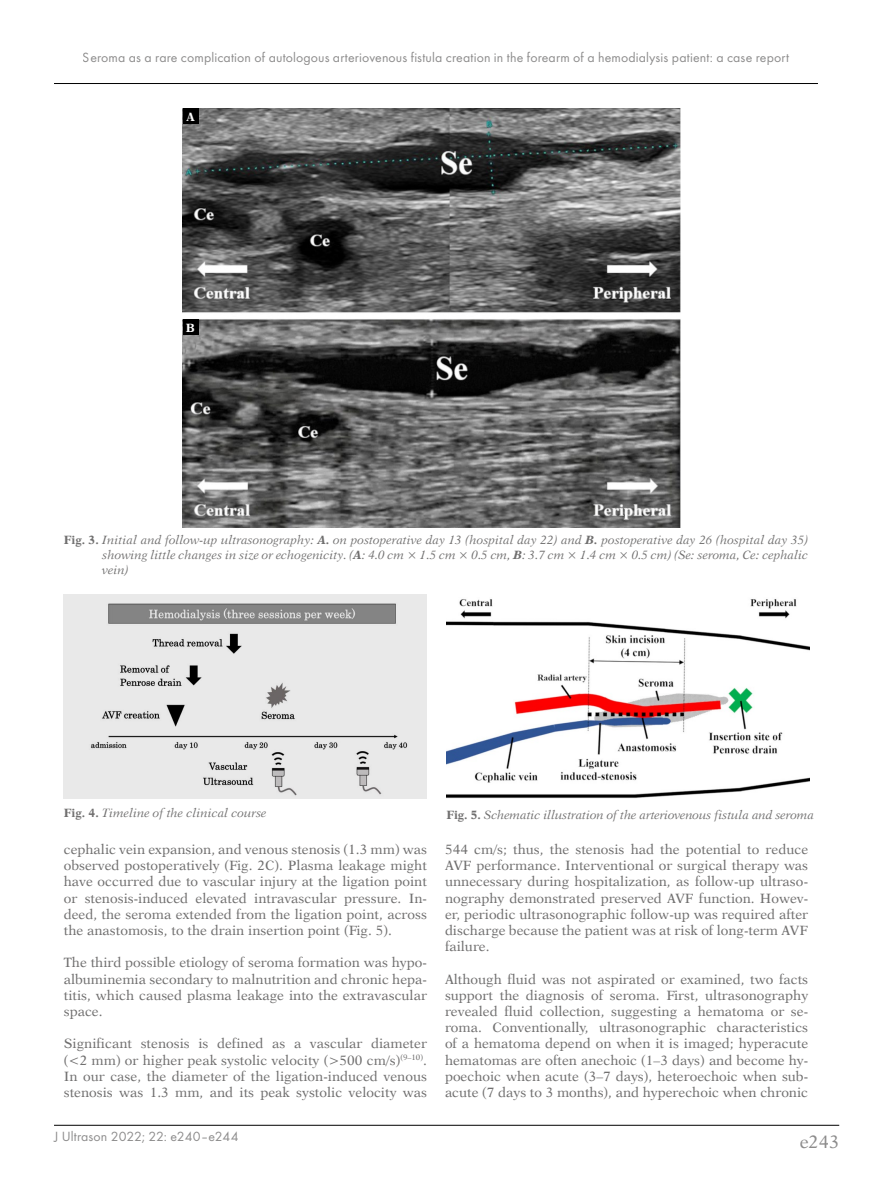
<style>
.page{position:relative;width:872px;height:1191px;background:#fff}
.page>*{position:absolute;margin:0;border:0;box-sizing:border-box;transform-origin:0 0}
.t1{font:18px "Dutch 823 EU Normal";color:#706f6f}
.t2{font:13.8px "Futura TCE";letter-spacing:.01em;color:#706f6f}
.t3{font:13.5px/16.2px "Dutch 823 EU Normal";color:#706f6f;text-align:justify}
.t4{font:12px/15px "Dutch 823 EU Italic";color:#706f6f;text-align:justify}
.t5{font:12px "Dutch 823 EU Bold";color:#fff}
.s1{font-family:"Dutch 823 EU Bold"}
.s2{font-family:"Dutch 823 EU Bold";font-style:italic}
</style>
<div class="page">
<hr style="left:54px;top:1125px;width:785px;height:1px;background:#000">
<hr style="left:54px;top:83px;width:764px;height:1px;background:#000">
<img style="left:182px;top:108px;width:499px;height:419px">
<img style="left:446px;top:599px;width:364px;height:200px">
<img style="left:64px;top:595px;width:363px;height:203px">
<div style="left:183px;top:108px;width:15px;height:16px;background:#000"></div>
<div style="left:183px;top:319px;width:15px;height:16px;background:#000"></div>
<p class="t2" style="left:83px;top:49px;width:707px">Seroma as a rare complication of autologous arteriovenous fistula creation in the forearm of a hemodialysis patient: a case report</p>
<p class="t5" style="left:186px;top:109px;width:10px">A</p>
<p class="t5" style="left:186px;top:320px;width:11px">B</p>
<p class="t4" style="left:102px;top:532px;width:707px;text-indent:-38px"><span class="s1">Fig. 3.</span> Initial and follow-up ultrasonography: <span class="s2">A.</span> on postoperative day 13 (hospital day 22) and <span class="s2">B.</span> postoperative day 26 (hospital day 35) showing little changes in size or echogenicity. (<span class="s2">A</span>: 4.0 cm × 1.5 cm × 0.5 cm, <span class="s2">B</span>: 3.7 cm × 1.4 cm × 0.5 cm) (Se: seroma, Ce: cephalic vein)</p>
<p class="t4" style="left:64px;top:805px;width:204px"><span class="s1">Fig. 4.</span> Timeline of the clinical course</p>
<p class="t4" style="left:446px;top:807px;width:369px"><span class="s1">Fig. 5.</span> Schematic illustration of the arteriovenous fistula and seroma</p>
<p class="t3" style="left:64px;top:841px;width:365px">cephalic vein expansion, and venous stenosis (1.3 mm) was observed postoperatively (Fig. 2C). Plasma leakage might have occurred due to vascular injury at the ligation point or stenosis-induced elevated intravascular pressure. In&shy;deed, the seroma extended from the ligation point, across the anastomosis, to the drain insertion point (Fig. 5).</p>
<p class="t3" style="left:64px;top:954px;width:365px">The third possible etiology of seroma formation was hypo&shy;albuminemia secondary to malnutrition and chronic hepa&shy;titis, which caused plasma leakage into the extravascular space.</p>
<p class="t3" style="left:64px;top:1035px;width:365px">Significant stenosis is defined as a vascular diameter (&lt;2 mm) or higher peak systolic velocity (&gt;500 cm/s)<sup>(9–10)</sup>.<br>In our case, the diameter of the ligation-induced venous stenosis was 1.3 mm, and its peak systolic velocity was</p>
<p class="t2" style="left:54px;top:1128px;width:186px">J Ultrason 2022; 22: e240–e244</p>
<p class="t3" style="left:445px;top:841px;width:365px">544 cm/s; thus, the stenosis had the potential to reduce AVF performance. Interventional or surgical therapy was unnecessary during hospitalization, as follow-up ultraso&shy;nography demonstrated preserved AVF function. Howev&shy;er, periodic ultrasonographic follow-up was required after discharge because the patient was at risk of long-term AVF failure.</p>
<p class="t3" style="left:445px;top:971px;width:365px">Although fluid was not aspirated or examined, two facts support the diagnosis of seroma. First, ultrasonography revealed fluid collection, suggesting a hematoma or se&shy;roma. Conventionally, ultrasonographic characteristics of a hematoma depend on when it is imaged; hyperacute hematomas are often anechoic (1–3 days) and become hy&shy;poechoic when acute (3–7 days), heteroechoic when sub&shy;acute (7 days to 3 months), and hyperechoic when chronic</p>
<h1 class="t1" style="left:799px;top:1131px;width:41px">e243</h1>
</div>
